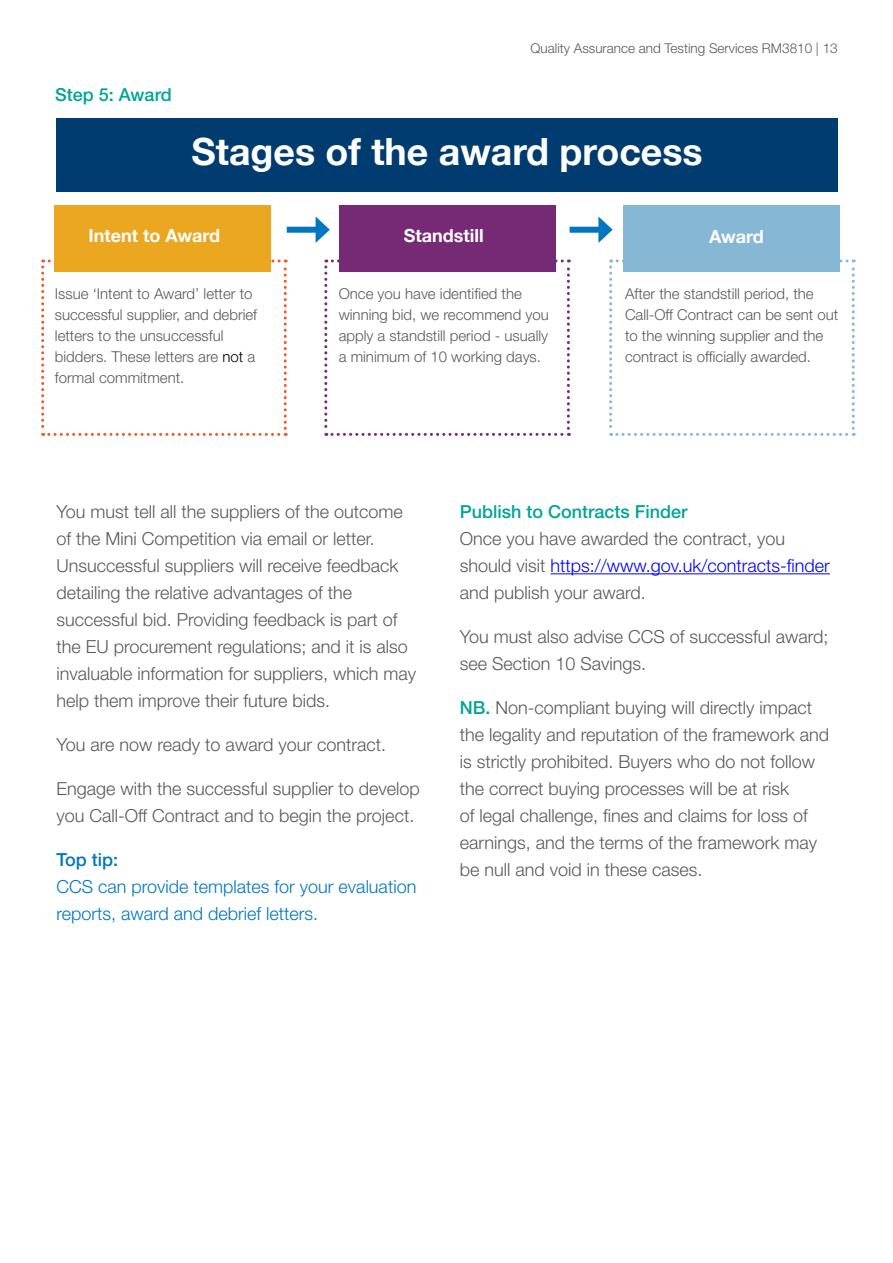
<style>
.page{position:relative;width:893px;height:1263px;background:#fff}
.page>*{position:absolute;margin:0;border:0;box-sizing:border-box;transform-origin:0 0}
.t1{font:700 37.5px "Helvetica Neue";color:#fff}
.t2{font:300 18px/27px "Helvetica Neue LT";color:#58595b}
.t3{font:300 18px/27px "Helvetica Neue LT";color:#0076c0}
.t4{font:500 18px "Helvetica Neue LT";color:#00a595}
.t5{font:700 18px "Helvetica Neue";color:#fff}
.t6{font:500 18px "Helvetica Neue LT";color:#0076c0}
.t7{font:300 15px/21px "Helvetica Neue LT";color:#58595b}
.t8{font:300 13.5px "Helvetica Neue";color:#58595b}
.s1{color:#000}
.s2{color:#00f}
.s3{font-weight:500;color:#00a595}
</style>
<div class="page">
<svg style="left:609px;top:259px;width:246px;height:177px"></svg>
<hr style="left:550px;top:573px;width:280px;height:1px;background:#00f">
<div style="left:57px;top:118px;width:781px;height:73px;background:#003c70"></div>
<svg style="left:41px;top:259px;width:246px;height:177px"></svg>
<svg style="left:324px;top:259px;width:246px;height:177px"></svg>
<div style="left:55px;top:205px;width:216px;height:67px;background:#eba720"></div>
<div style="left:339px;top:205px;width:217px;height:67px;background:#762a76"></div>
<div style="left:623px;top:205px;width:217px;height:67px;background:#86b7d4"></div>
<div style="left:287px;top:227px;width:34px;height:6px;background:#0076c0"></div>
<svg style="left:316px;top:217px;width:14px;height:26px"></svg>
<div style="left:570px;top:227px;width:34px;height:6px;background:#0076c0"></div>
<svg style="left:598px;top:216px;width:15px;height:27px"></svg>
<p class="t4" style="left:55px;top:84px;width:118px">Step 5: Award</p>
<p class="t8" style="left:531px;top:40px;width:309px">Quality Assurance and Testing Services RM3810 | 13</p>
<h1 class="t1" style="left:191px;top:122px;width:513px">Stages of the award process</h1>
<p class="t5" style="left:89px;top:222px;width:133px">Intent to Award</p>
<p class="t5" style="left:404px;top:222px;width:81px">Standstill</p>
<p class="t5" style="left:709px;top:222px;width:56px">Award</p>
<p class="t7" style="left:55px;top:283px;width:204px">Issue ‘Intent to Award’ letter to successful supplier, and debrief letters to the unsuccessful bidders. These letters are <span class="s1">not</span> a formal commitment.</p>
<p class="t7" style="left:339px;top:283px;width:212px">Once you have identified the winning bid, we recommend you apply a standstill period - usually a minimum of 10 working days.</p>
<p class="t7" style="left:625px;top:283px;width:215px">After the standstill period, the<br>Call-Off Contract can be sent out to the winning supplier and the contract is officially awarded.</p>
<p class="t2" style="left:57px;top:498px;width:361px">You must tell all the suppliers of the outcome of the Mini Competition via email or letter.<br>Unsuccessful suppliers will receive feedback detailing the relative advantages of the successful bid. Providing feedback is part of the EU procurement regulations; and it is also invaluable information for suppliers, which may help them improve their future bids.</p>
<p class="t2" style="left:57px;top:731px;width:331px">You are now ready to award your contract.</p>
<p class="t2" style="left:57px;top:775px;width:365px">Engage with the successful supplier to develop you Call-Off Contract and to begin the project.</p>
<p class="t6" style="left:57px;top:849px;width:63px">Top tip:</p>
<p class="t3" style="left:57px;top:873px;width:361px">CCS can provide templates for your evaluation reports, award and debrief letters.</p>
<p class="t4" style="left:460px;top:501px;width:229px">Publish to Contracts Finder</p>
<p class="t2" style="left:460px;top:525px;width:372px">Once you have awarded the contract, you should visit <span class="s2">https://www.gov.uk/contracts-finder </span>and publish your award.</p>
<p class="t2" style="left:460px;top:623px;width:370px">You must also advise CCS of successful award; see Section 10 Savings.</p>
<p class="t2" style="left:460px;top:694px;width:371px"><span class="s3">NB.</span> Non-compliant buying will directly impact the legality and reputation of the framework and is strictly prohibited. Buyers who do not follow the correct buying processes will be at risk<br>of legal challenge, fines and claims for loss of earnings, and the terms of the framework may be null and void in these cases.</p>
</div>
